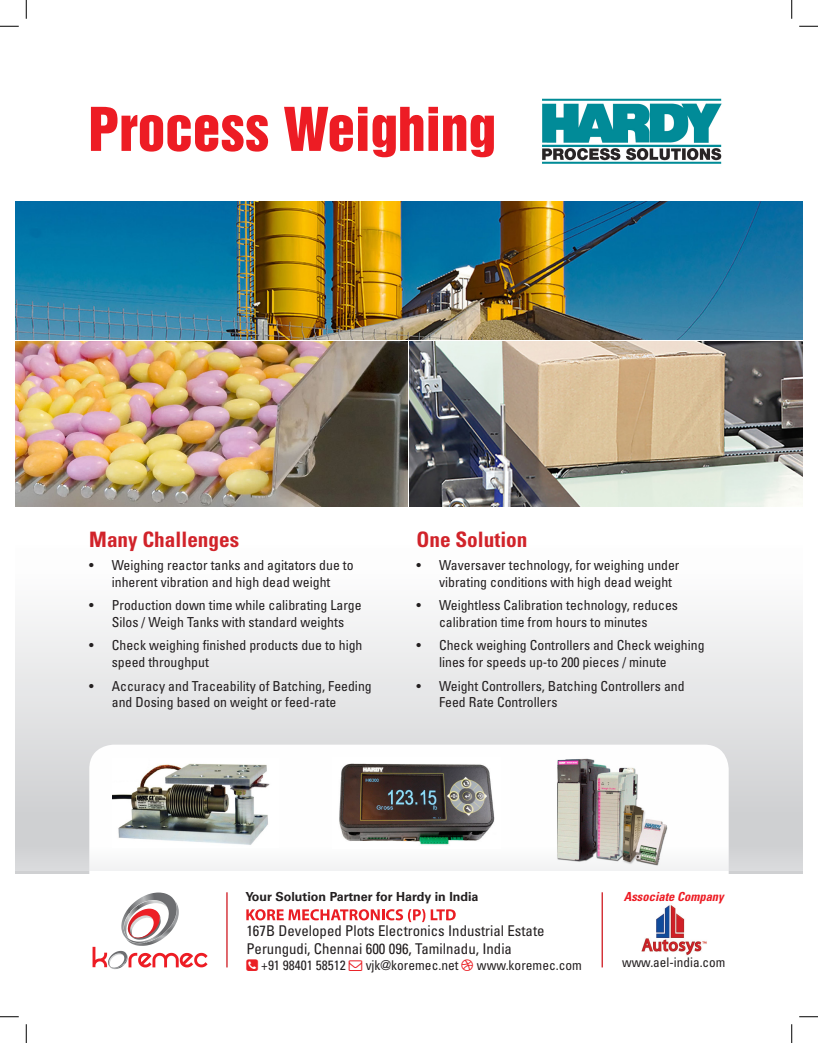
<style>
.page{position:relative;width:818px;height:1043px;background:#fff}
.page>*{position:absolute;margin:0;border:0;box-sizing:border-box;transform-origin:0 0}
.t1{font:55.12px "Helvetica Inserat LT Std";color:#ed1c24}
.t2{font:700 condensed 21.25px "Univers LT Std";color:#d1232a}
.t3{font:condensed 14.88px "Univers LT Std";color:#231f20}
.t4{font:condensed 13.75px/16.5px "Univers LT Std";color:#231f20}
.t5{font:condensed 13.5px "Univers LT Std";color:#231f20}
.t6{font:condensed 13.25px "Univers LT Std";color:#231f20}
.t7{font:700 12.5px "Univers LT Std";color:#231f20}
.t8{font:italic 700 condensed 12.5px "Univers LT Std";color:#ed1c24}
</style>
<div class="page">
<svg style="left:16px;top:615px;width:786px;height:255px;fill:#eaeaeb"></svg>
<img style="left:542px;top:98px;width:180px;height:66px">
<img style="left:112px;top:758px;width:166px;height:90px">
<img style="left:332px;top:757px;width:168px;height:91px">
<img style="left:552px;top:747px;width:131px;height:119px">
<hr style="left:226px;top:892px;width:2px;height:75px;background:#d1232a">
<svg style="left:92px;top:892px;width:115px;height:77px"></svg>
<svg style="left:246px;top:909px;width:209px;height:13px"></svg>
<hr style="left:601px;top:892px;width:2px;height:75px;background:#d1232a">
<img style="left:641px;top:905px;width:66px;height:51px">
<img style="left:409px;top:341px;width:393px;height:165px">
<img style="left:16px;top:341px;width:391px;height:165px">
<img style="left:16px;top:201px;width:786px;height:138px">
<svg style="left:0;top:25px;width:19px;height:2px"></svg>
<svg style="left:799px;top:25px;width:19px;height:2px"></svg>
<svg style="left:0;top:1016px;width:19px;height:1px"></svg>
<svg style="left:799px;top:1016px;width:19px;height:1px"></svg>
<svg style="left:25px;top:0;width:2px;height:19px"></svg>
<svg style="left:25px;top:1024px;width:2px;height:18px"></svg>
<svg style="left:791px;top:0;width:1px;height:19px"></svg>
<svg style="left:791px;top:1024px;width:1px;height:18px"></svg>
<p class="t1" style="left:89px;top:96px;width:409px">Process Weighing</p>
<p class="t2" style="left:89px;top:526px;width:151px">Many Challenges</p>
<p class="t4" style="left:89px;top:557px;width:266px;text-align:center">• Weighing reactor tanks and agitators due to inherent vibration and high dead weight</p>
<p class="t4" style="left:89px;top:597px;width:274px;text-align:center">• Production down time while calibrating Large<br>Silos / Weigh Tanks with standard weights</p>
<p class="t4" style="left:112px;top:637px;width:252px;text-indent:-22px">• Check weighing finished products due to high speed throughput</p>
<p class="t4" style="left:112px;top:677px;width:261px;text-indent:-22px">• Accuracy and Traceability of Batching, Feeding and Dosing based on weight or feed-rate</p>
<p class="t2" style="left:416px;top:526px;width:112px">One Solution</p>
<p class="t4" style="left:439px;top:557px;width:242px;text-indent:-22px">• Waversaver technology, for weighing under vibrating conditions with high dead weight</p>
<p class="t4" style="left:416px;top:597px;width:263px;text-align:center">• Weightless Calibration technology, reduces calibration time from hours to minutes</p>
<p class="t4" style="left:439px;top:637px;width:267px;text-indent:-22px">• Check weighing Controllers and Check weighing lines for speeds up-to 200 pieces / minute</p>
<p class="t4" style="left:439px;top:677px;width:247px;text-indent:-22px">• Weight Controllers, Batching Controllers and<br>Feed Rate Controllers</p>
<p class="t7" style="left:245px;top:889px;width:235px">Your Solution Partner for Hardy in India</p>
<p class="t3" style="left:246px;top:921px;width:300px">167B Developed Plots Electronics Industrial Estate</p>
<p class="t3" style="left:246px;top:939px;width:267px">Perungudi, Chennai 600 096, Tamilnadu, India</p>
<p class="t5" style="left:261px;top:956px;width:86px">+91 98401 58512</p>
<p class="t5" style="left:365px;top:956px;width:94px">vjk@koremec.net</p>
<p class="t5" style="left:477px;top:956px;width:107px">www.koremec.com</p>
<p class="t8" style="left:623px;top:889px;width:101px">Associate Company</p>
<p class="t6" style="left:622px;top:954px;width:105px">www.ael-india.com</p>
</div>
